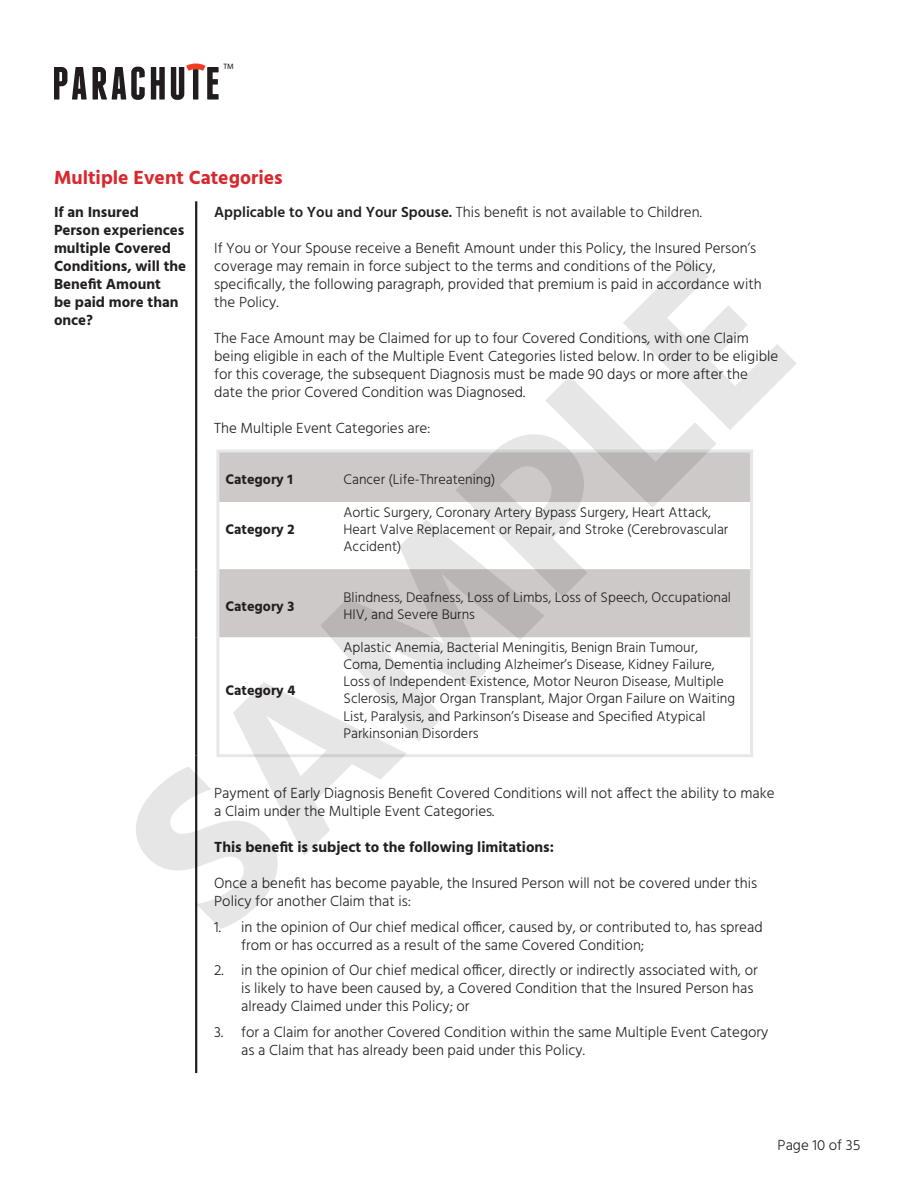
<style>
.page{position:relative;width:918px;height:1188px;background:#fff}
.page>*{position:absolute;margin:0;border:0;box-sizing:border-box;transform-origin:0 0}
.t1{font:700 225px "Hind";color:#000}
.t2{font:700 19.5px "Hind";color:#d9272e}
.t3{font:300 15px/18px "Hind";color:#231f20}
.t4{font:700 15px/18px "Hind";color:#231f20}
.t5{font:300 14.25px/17.1px "Hind";color:#231f20}
.t6{font:700 14.25px "Hind";color:#231f20}
.t7{font:7.8px "Hind";color:#040503}
.s1{font-weight:600}
</style>
<div class="page">
<svg style="left:54px;top:67px;width:33px;height:33px"></svg>
<svg style="left:93px;top:67px;width:52px;height:33px"></svg>
<svg style="left:151px;top:67px;width:14px;height:33px"></svg>
<svg style="left:171px;top:63px;width:48px;height:37px"></svg>
<div style="left:193px;top:69px;width:5px;height:31px;background:#211d1e"></div>
<svg style="left:219px;top:453px;width:531px;height:184px;fill:#cdc9c8"></svg>
<hr style="left:195px;top:201px;width:2px;height:250px;background:#231f20">
<hr style="left:195px;top:451px;width:2px;height:51px;background:#231f20">
<hr style="left:195px;top:502px;width:2px;height:67px;background:#231f20">
<hr style="left:195px;top:569px;width:2px;height:68px;background:#231f20">
<hr style="left:195px;top:637px;width:2px;height:119px;background:#231f20">
<hr style="left:195px;top:756px;width:2px;height:317px;background:#231f20">
<hr style="left:216px;top:450px;width:120px;height:3px;background:#e6e7e9">
<hr style="left:216px;top:453px;width:3px;height:49px;background:#e6e7e9">
<hr style="left:336px;top:450px;width:417px;height:3px;background:#e6e7e9">
<hr style="left:750px;top:453px;width:3px;height:49px;background:#e6e7e9">
<hr style="left:216px;top:502px;width:3px;height:67px;background:#e6e7e9">
<hr style="left:750px;top:502px;width:3px;height:67px;background:#e6e7e9">
<hr style="left:216px;top:569px;width:3px;height:68px;background:#e6e7e9">
<hr style="left:750px;top:569px;width:3px;height:68px;background:#e6e7e9">
<hr style="left:216px;top:637px;width:3px;height:117px;background:#e6e7e9">
<hr style="left:750px;top:637px;width:3px;height:117px;background:#e6e7e9">
<hr style="left:216px;top:754px;width:120px;height:3px;background:#e6e7e9">
<hr style="left:336px;top:754px;width:417px;height:3px;background:#e6e7e9">
<p class="t7" style="left:224px;top:61px;width:12px">TM</p>
<h2 class="t2" style="left:54px;top:166px;width:230px">Multiple Event Categories</h2>
<p class="t4" style="left:54px;top:203px;width:134px">If an Insured<br>Person experiences multiple Covered<br>Conditions, will the<br>Benefit Amount<br>be paid more than once?</p>
<p class="t3" style="left:214px;top:204px;width:489px"><span class="s1">Applicable to You and Your Spouse.</span> This benefit is not available to Children.</p>
<p class="t3" style="left:214px;top:240px;width:549px">If You or Your Spouse receive a Benefit Amount under this Policy, the Insured Person’s coverage may remain in force subject to the terms and conditions of the Policy, specifically, the following paragraph, provided that premium is paid in accordance with the Policy.</p>
<p class="t3" style="left:214px;top:330px;width:565px">The Face Amount may be Claimed for up to four Covered Conditions, with one Claim being eligible in each of the Multiple Event Categories listed below. In order to be eligible for this coverage, the subsequent Diagnosis must be made 90 days or more after the date the prior Covered Condition was Diagnosed.</p>
<p class="t3" style="left:214px;top:420px;width:218px">The Multiple Event Categories are:</p>
<p class="t6" style="left:225px;top:471px;width:69px">Category 1</p>
<p class="t5" style="left:344px;top:471px;width:153px">Cancer (Life-Threatening)</p>
<p class="t6" style="left:225px;top:521px;width:71px">Category 2</p>
<h1 class="t1" style="left:71px;top:793px;width:832px;rotate:-45deg">SAMPLE</h1>
<p class="t5" style="left:344px;top:504px;width:386px">Aortic Surgery, Coronary Artery Bypass Surgery, Heart Attack,<br>Heart Valve Replacement or Repair, and Stroke (Cerebrovascular<br>Accident)</p>
<p class="t6" style="left:225px;top:597px;width:70px">Category 3</p>
<p class="t5" style="left:344px;top:590px;width:389px">Blindness, Deafness, Loss of Limbs, Loss of Speech, Occupational<br>HIV, and Severe Burns</p>
<p class="t5" style="left:344px;top:640px;width:393px">Aplastic Anemia, Bacterial Meningitis, Benign Brain Tumour, Coma, Dementia including Alzheimer’s Disease, Kidney Failure, Loss of Independent Existence, Motor Neuron Disease, Multiple Sclerosis, Major Organ Transplant, Major Organ Failure on Waiting List, Paralysis, and Parkinson’s Disease and Specified Atypical Parkinsonian Disorders</p>
<p class="t6" style="left:225px;top:682px;width:72px">Category 4</p>
<p class="t3" style="left:214px;top:785px;width:562px">Payment of Early Diagnosis Benefit Covered Conditions will not affect the ability to make a Claim under the Multiple Event Categories.</p>
<p class="t4" style="left:214px;top:838px;width:341px">This benefit is subject to the following limitations:</p>
<p class="t3" style="left:214px;top:875px;width:544px">Once a benefit has become payable, the Insured Person will not be covered under this<br>Policy for another Claim that is:</p>
<p class="t3" style="left:241px;top:919px;width:523px;text-indent:-27px">1. in the opinion of Our chief medical officer, caused by, or contributed to, has spread from or has occurred as a result of the same Covered Condition;</p>
<p class="t3" style="left:241px;top:962px;width:518px;text-indent:-27px">2. in the opinion of Our chief medical officer, directly or indirectly associated with, or is likely to have been caused by, a Covered Condition that the Insured Person has already Claimed under this Policy; or</p>
<p class="t3" style="left:241px;top:1024px;width:529px;text-indent:-27px">3. for a Claim for another Covered Condition within the same Multiple Event Category as a Claim that has already been paid under this Policy.</p>
<p class="t3" style="left:778px;top:1137px;width:84px">Page 10 of 35</p>
</div>
